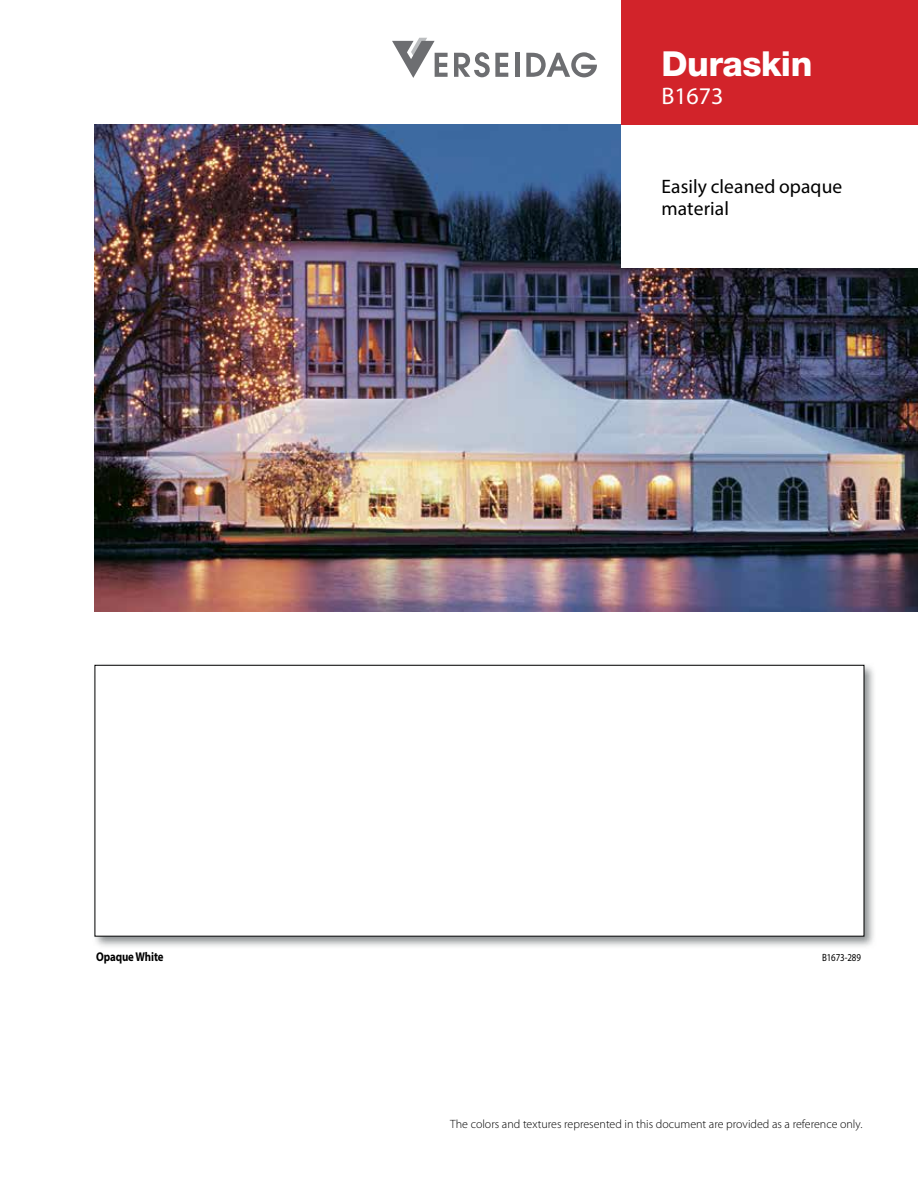
<style>
.page{position:relative;width:918px;height:1188px;background:#fff}
.page>*{position:absolute;margin:0;border:0;box-sizing:border-box;transform-origin:0 0}
.t1{font:800 34.5px "Helvetica Neue LT Std";letter-spacing:-.015em;color:#fff}
.t2{font:24px "Myriad Pro";letter-spacing:-.005em;color:#fff}
.t3{font:19.5px/22.5px "Myriad Pro";letter-spacing:.005em;color:#000}
.t4{font:700 12.75px "Myriad Pro";letter-spacing:-.01em;color:#000;scale:.85 1}
.t5{font:300 12px "Myriad Pro";color:#000}
.t6{font:10.5px "Myriad Pro";letter-spacing:-.01em;color:#000;scale:.85 1}
</style>
<div class="page">
<div style="left:92px;top:662px;width:784px;height:287px;background:#666c6e;opacity:.75"></div>
<div style="left:95px;top:665px;width:769px;height:271px;background:#fff;border:1px solid #000101"></div>
<img style="left:94px;top:125px;width:824px;height:486px">
<svg style="left:392px;top:38px;width:56px;height:40px"></svg>
<svg style="left:454px;top:52px;width:54px;height:25px"></svg>
<div style="left:515px;top:53px;width:5px;height:24px;background:#6d6e71"></div>
<svg style="left:526px;top:52px;width:71px;height:25px"></svg>
<div style="left:621px;top:124px;width:297px;height:144px;background:#fff"></div>
<div style="left:621px;top:0;width:297px;height:125px;background:#d2232a"></div>
<h1 class="t1" style="left:662px;top:44px;width:152px">Duraskin</h1>
<h2 class="t2" style="left:662px;top:81px;width:63px">B1673</h2>
<h3 class="t3" style="left:662px;top:174px;width:182px">Easily cleaned opaque material</h3>
<p class="t4" style="left:96px;top:948px;width:81px">Opaque White</p>
<p class="t6" style="left:822px;top:951px;width:47px">B1673-289</p>
<p class="t5" style="left:450px;top:1117px;width:414px">The colors and textures represented in this document are provided as a reference only.</p>
</div>
